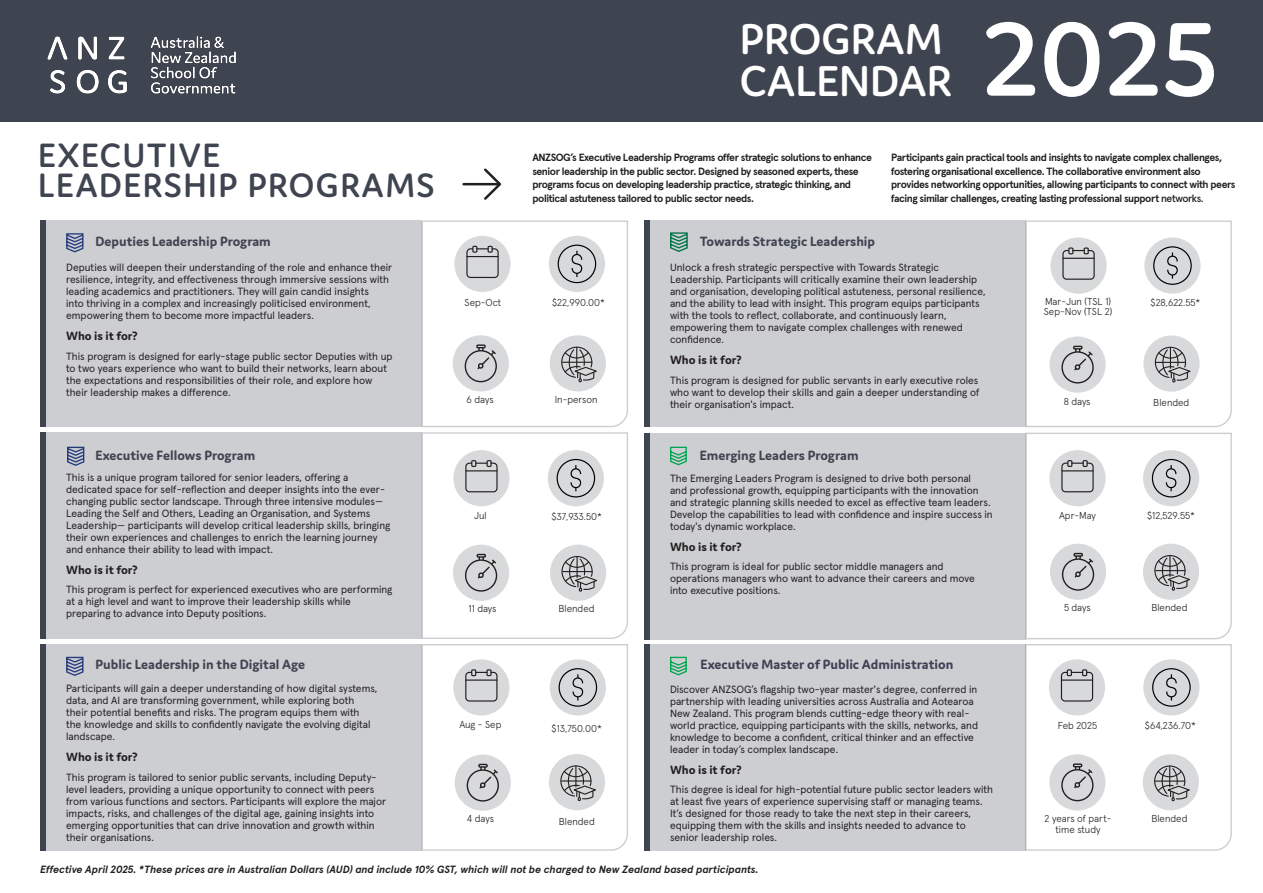
<style>
.page{position:relative;width:1263px;height:893px;background:#fff}
.page>*{position:absolute;margin:0;border:0;box-sizing:border-box;transform-origin:0 0}
.t1{font:600 111.75px "Domus";color:#fff}
.t2{font:600 45.9px/41.4px "Domus";color:#fff}
.t3{font:600 36px/30px "Domus";letter-spacing:.04em;color:#3f4451}
.t4{font:700 14.4px "Domus";color:#3f4451}
.t5{font:700 14.4px "Domus";color:#3e4055}
.t6{font:700 12.9px "Domus";color:#231f20}
.t7{font:10.5px/12px "Apercu";color:#231f20}
.t8{font:700 10.5px/13.5px "Apercu";letter-spacing:-.04em;color:#231f20}
.t9{font:italic 700 10.5px "Apercu";letter-spacing:-.005em;color:#231f20}
.t10{font:300 10.05px/10.5px "Apercu";color:#231f20;text-align:center}
.s1{font-weight:500}
</style>
<div class="page">
<div style="left:40px;top:432px;width:382px;height:207px;background:#cdced1"></div>
<div style="left:0;top:0;width:1263px;height:121px;background:#3f4451"></div>
<img style="left:47px;top:36px;width:189px;height:58px">
<hr style="left:464px;top:183px;width:35px;height:2px;background:#231f20">
<svg style="left:482px;top:168px;width:19px;height:32px"></svg>
<div style="left:644px;top:644px;width:381px;height:207px;background:#cdced1"></div>
<div style="left:644px;top:644px;width:6px;height:207px;background:#3f4451"></div>
<svg style="left:670px;top:656px;width:17px;height:20px"></svg>
<div style="left:40px;top:220px;width:382px;height:207px;background:#cdced1"></div>
<div style="left:40px;top:220px;width:6px;height:207px;background:#3f4451"></div>
<svg style="left:66px;top:233px;width:18px;height:20px"></svg>
<div style="left:40px;top:644px;width:382px;height:207px;background:#cdced1"></div>
<div style="left:40px;top:644px;width:6px;height:207px;background:#3f4451"></div>
<svg style="left:66px;top:656px;width:18px;height:20px"></svg>
<div style="left:644px;top:220px;width:381px;height:207px;background:#cdced1"></div>
<div style="left:644px;top:220px;width:6px;height:207px;background:#3f4451"></div>
<svg style="left:670px;top:232px;width:18px;height:20px"></svg>
<div style="left:40px;top:432px;width:6px;height:207px;background:#3f4451"></div>
<svg style="left:421px;top:220px;width:207px;height:631px"></svg>
<svg style="left:67px;top:446px;width:18px;height:20px"></svg>
<div style="left:644px;top:433px;width:381px;height:206px;background:#cdced1"></div>
<div style="left:644px;top:433px;width:6px;height:206px;background:#3f4451"></div>
<svg style="left:670px;top:446px;width:17px;height:20px"></svg>
<svg style="left:1024px;top:220px;width:208px;height:631px"></svg>
<h1 class="t2" style="left:740px;top:18px;width:214px">PROGRAM<br>CALENDAR</h1>
<h1 class="t1" style="left:982px;top:-2px;width:238px">2025</h1>
<p class="t3" style="left:38px;top:140px;width:398px">EXECUTIVE<br>LEADERSHIP PROGRAMS</p>
<p class="t8" style="left:532px;top:150px;width:341px">ANZSOG’s Executive Leadership Programs offer strategic solutions to enhance senior leadership in the public sector. Designed by seasoned experts, these programs focus on developing leadership practice, strategic thinking, and political astuteness tailored to public sector needs.</p>
<p class="t8" style="left:891px;top:150px;width:346px">Participants gain practical tools and insights to navigate complex challenges, fostering organisational excellence. The collaborative environment also provides networking opportunities, allowing participants to connect with peers facing similar challenges, creating lasting professional support <span class="s1">networks.</span></p>
<p class="t4" style="left:96px;top:234px;width:177px">Deputies Leadership Program</p>
<p class="t7" style="left:66px;top:261px;width:328px">Deputies will deepen their understanding of the role and enhance their resilience, integrity, and effectiveness through immersive sessions with leading academics and practitioners. They will gain candid insights<br>into thriving in a complex and increasingly politicised environment, empowering them to become more impactful leaders.</p>
<p class="t6" style="left:66px;top:329px;width:73px">Who is it for?</p>
<p class="t7" style="left:66px;top:349px;width:328px">This program is designed for early-stage public sector Deputies with up to two years experience who want to build their networks, learn about the expectations and responsibilities of their role, and explore how their leadership makes a difference.</p>
<p class="t4" style="left:96px;top:447px;width:161px">Executive Fellows Program</p>
<p class="t7" style="left:66px;top:470px;width:325px">This is a unique program tailored for senior leaders, offering a dedicated space for self-reflection and deeper insights into the ever&shy;changing public sector landscape. Through three intensive modules— Leading the Self and Others, Leading an Organisation, and Systems Leadership— participants will develop critical leadership skills, bringing their own experiences and challenges to enrich the learning journey and enhance their ability to lead with impact.</p>
<p class="t6" style="left:66px;top:563px;width:73px">Who is it for?</p>
<p class="t7" style="left:66px;top:582px;width:328px">This program is perfect for experienced executives who are performing at a high level and want to improve their leadership skills while preparing to advance into Deputy positions.</p>
<p class="t4" style="left:96px;top:656px;width:211px">Public Leadership in the Digital Age</p>
<p class="t7" style="left:66px;top:682px;width:313px">Participants will gain a deeper understanding of how digital systems, data, and AI are transforming government, while exploring both their potential benefits and risks. The program equips them with<br>the knowledge and skills to confidently navigate the evolving digital landscape.</p>
<p class="t6" style="left:66px;top:750px;width:73px">Who is it for?</p>
<p class="t7" style="left:66px;top:770px;width:322px">This program is tailored to senior public servants, including Deputy&shy;level leaders, providing a unique opportunity to connect with peers from various functions and sectors. Participants will explore the major impacts, risks, and challenges of the digital age, gaining insights into emerging opportunities that can drive innovation and growth within their organisations.</p>
<p class="t10" style="left:465px;top:296px;width:38px">Sep-Oct</p>
<p class="t10" style="left:552px;top:296px;width:54px">$22,990.00*</p>
<p class="t10" style="left:467px;top:393px;width:28px">6 days</p>
<p class="t10" style="left:555px;top:393px;width:44px">In-person</p>
<p class="t10" style="left:474px;top:509px;width:14px">Jul</p>
<p class="t10" style="left:551px;top:511px;width:52px">$37,933.50*</p>
<p class="t10" style="left:468px;top:603px;width:30px">11 days</p>
<p class="t10" style="left:558px;top:603px;width:38px">Blended</p>
<p class="t10" style="left:459px;top:718px;width:43px">Aug - Sep</p>
<p class="t10" style="left:552px;top:722px;width:52px">$13,750.00*</p>
<p class="t10" style="left:467px;top:812px;width:29px">4 days</p>
<p class="t10" style="left:559px;top:815px;width:38px">Blended</p>
<p class="t4" style="left:700px;top:234px;width:177px">Towards Strategic Leadership</p>
<p class="t7" style="left:670px;top:261px;width:317px">Unlock a fresh strategic perspective with Towards Strategic Leadership. Participants will critically examine their own leadership and organisation, developing political astuteness, personal resilience, and the ability to lead with insight. This program equips participants with the tools to reflect, collaborate, and continuously learn, empowering them to navigate complex challenges with renewed confidence.</p>
<p class="t6" style="left:670px;top:353px;width:73px">Who is it for?</p>
<p class="t7" style="left:670px;top:373px;width:311px;text-align:justify">This program is designed for public servants in early executive roles who want to develop their skills and gain a deeper understanding of their organisation's impact.</p>
<p class="t4" style="left:700px;top:447px;width:160px">Emerging Leaders Program</p>
<p class="t7" style="left:670px;top:471px;width:324px">The Emerging Leaders Program is designed to drive both personal<br>and professional growth, equipping participants with the innovation and strategic planning skills needed to excel as effective team leaders.<br>Develop the capabilities to lead with confidence and inspire success in today's dynamic workplace.</p>
<p class="t6" style="left:670px;top:539px;width:73px">Who is it for?</p>
<p class="t7" style="left:670px;top:559px;width:306px">This program is ideal for public sector middle managers and operations managers who want to advance their careers and move into executive positions.</p>
<p class="t5" style="left:700px;top:656px;width:254px">Executive Master of Public Administration</p>
<p class="t7" style="left:670px;top:682px;width:310px">Discover ANZSOG’s flagship two-year master's degree, conferred in partnership with leading universities across Australia and Aotearoa New Zealand. This program blends cutting-edge theory with real&shy;world practice, equipping participants with the skills, networks, and knowledge to become a confident, critical thinker and an effective leader in today’s complex landscape.</p>
<p class="t6" style="left:670px;top:763px;width:73px">Who is it for?</p>
<p class="t7" style="left:670px;top:783px;width:324px">This degree is ideal for high-potential future public sector leaders with at least five years of experience supervising staff or managing teams.<br>It’s designed for those ready to take the next step in their careers, equipping them with the skills and insights needed to advance to senior leadership roles.</p>
<p class="t9" style="left:40px;top:861px;width:720px">Effective April 2025. *These prices are in Australian Dollars (AUD) and include 10% GST, which will not be charged to New Zealand based participants.</p>
<p class="t10" style="left:1044px;top:295px;width:70px;text-align:left">Mar-Jun (TSL 1)<br>Sep-Nov (TSL 2)</p>
<p class="t10" style="left:1150px;top:296px;width:51px">$28,622.55*</p>
<p class="t10" style="left:1064px;top:395px;width:28px">8 days</p>
<p class="t10" style="left:1153px;top:396px;width:38px">Blended</p>
<p class="t10" style="left:1059px;top:510px;width:38px">Apr-May</p>
<p class="t10" style="left:1147px;top:510px;width:50px">$12,529.55*</p>
<p class="t10" style="left:1064px;top:602px;width:28px">5 days</p>
<p class="t10" style="left:1151px;top:602px;width:38px">Blended</p>
<p class="t10" style="left:1058px;top:720px;width:41px">Feb 2025</p>
<p class="t10" style="left:1145px;top:720px;width:53px">$64,236.70*</p>
<p class="t10" style="left:1045px;top:812px;width:68px">2 years of part&shy;time study</p>
<p class="t10" style="left:1151px;top:812px;width:38px">Blended</p>
</div>
